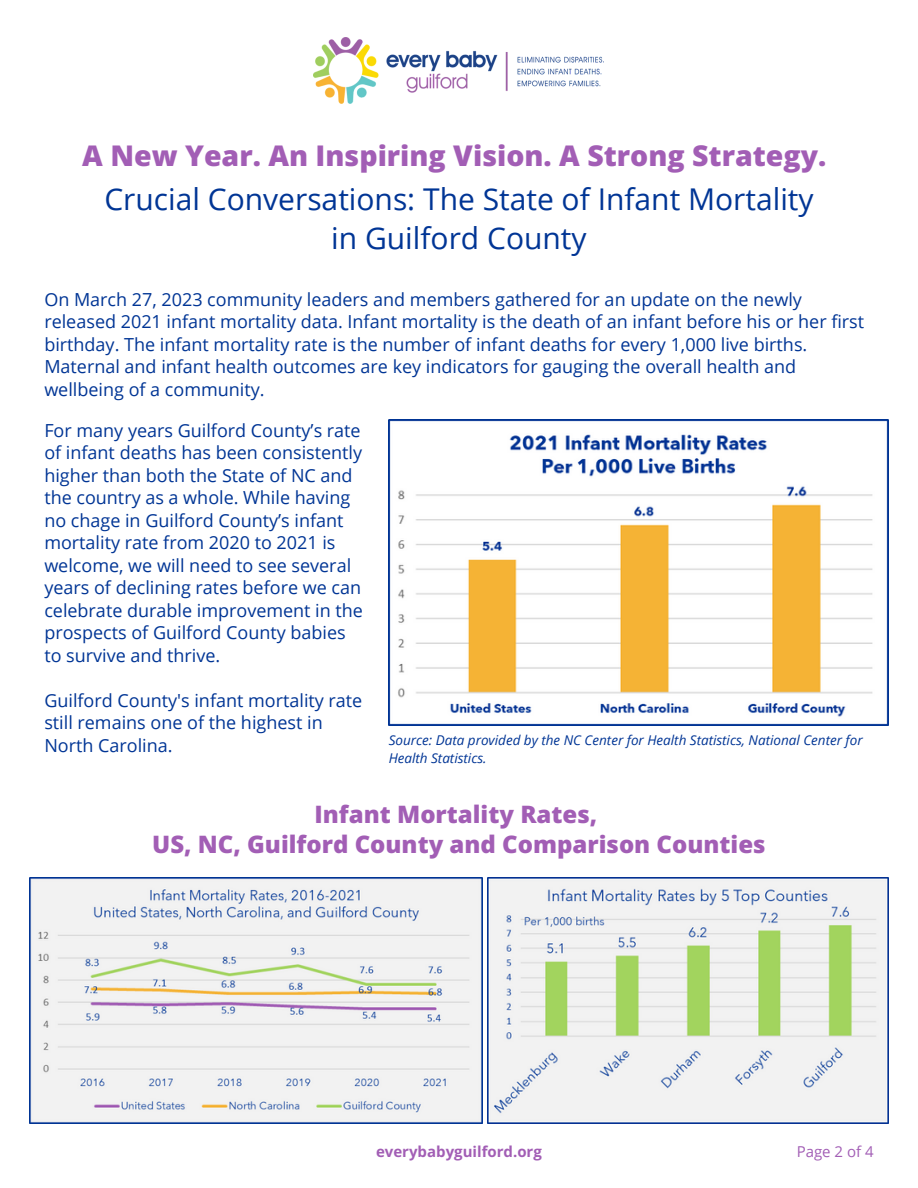
<style>
.page{position:relative;width:918px;height:1188px;background:#fff}
.page>*{position:absolute;margin:0;border:0;box-sizing:border-box;transform-origin:0 0}
.t1{font:30px/38.2px "Open Sans";color:#003595;text-align:center}
.t2{font:800 28.5px "Open Sans";color:#a25eb5}
.t3{font:800 24px/30.3px "Open Sans";color:#a25eb5;text-align:center}
.t4{font:18px/22.5px "Open Sans";color:#003595}
.t5{font:700 15px "Open Sans";color:#a25eb5}
.t6{font:15px "Open Sans";color:#a25eb5}
.t7{font:italic 13.5px/18px "Open Sans";color:#003595}
</style>
<div class="page">
<img style="left:314px;top:38px;width:290px;height:65px">
<img style="left:389px;top:420px;width:499px;height:306px">
<img style="left:29px;top:877px;width:454px;height:247px">
<img style="left:488px;top:877px;width:400px;height:247px">
<h2 class="t2" style="left:82px;top:136px;width:746px">A New Year. An Inspiring Vision. A Strong Strategy.</h2>
<h1 class="t1" style="left:104px;top:180px;width:711px">Crucial Conversations: The State of Infant Mortality in Guilford County</h1>
<p class="t4" style="left:44px;top:288px;width:821px">On March 27, 2023 community leaders and members gathered for an update on the newly released 2021 infant mortality data. Infant mortality is the death of an infant before his or her first birthday. The infant mortality rate is the number of infant deaths for every 1,000 live births.<br>Maternal and infant health outcomes are key indicators for gauging the overall health and wellbeing of a community.</p>
<p class="t4" style="left:44px;top:419px;width:320px">For many years Guilford County’s rate of infant deaths has been consistently higher than both the State of NC and the country as a whole. While having no chage in Guilford County’s infant mortality rate from 2020 to 2021 is welcome, we will need to see several years of declining rates before we can celebrate durable improvement in the prospects of Guilford County babies to survive and thrive.</p>
<p class="t4" style="left:44px;top:689px;width:320px">Guilford County's infant mortality rate still remains one of the highest in<br>North Carolina.</p>
<p class="t7" style="left:389px;top:731px;width:475px">Source: Data provided by the NC Center for Health Statistics, National Center for<br>Health Statistics.</p>
<h3 class="t3" style="left:152px;top:798px;width:615px">Infant Mortality Rates,<br>US, NC, Guilford County and Comparison Counties</h3>
<p class="t5" style="left:376px;top:1141px;width:167px">everybabyguilford.org</p>
<p class="t6" style="left:797px;top:1141px;width:78px">Page 2 of 4</p>
</div>
